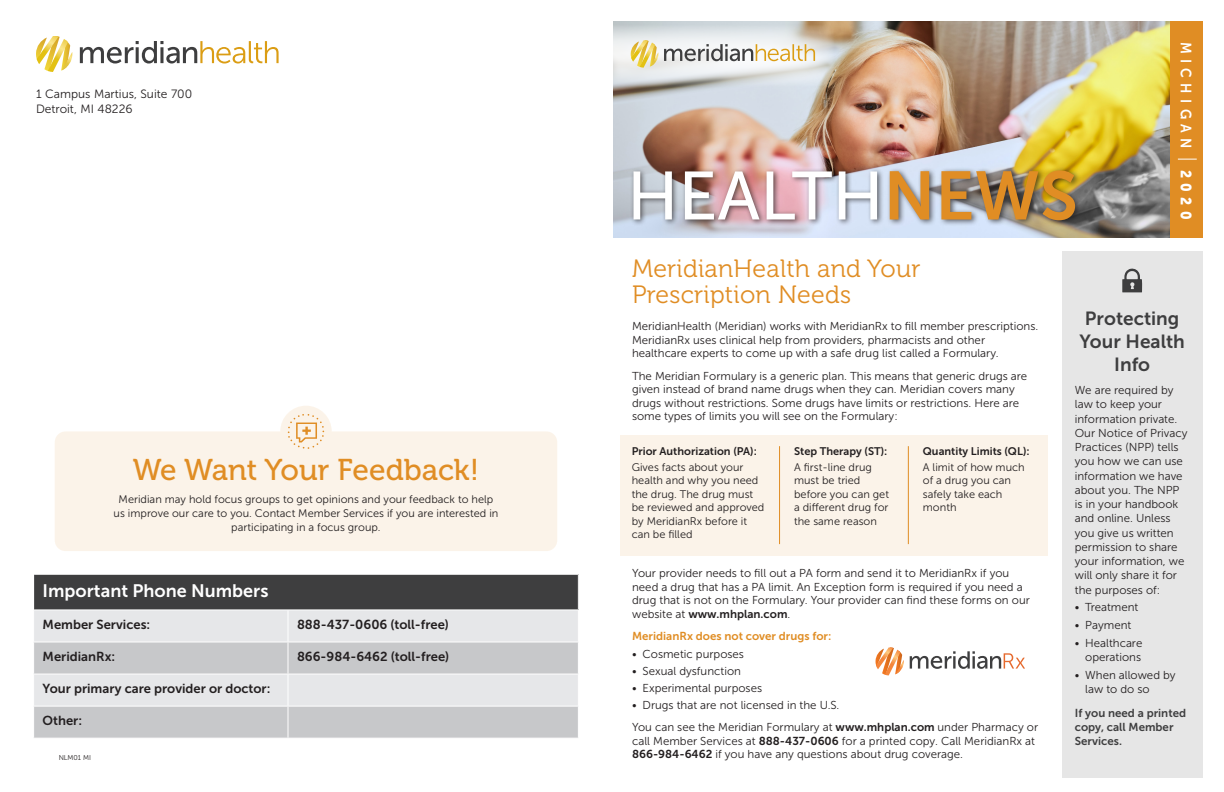
<style>
.page{position:relative;width:1224px;height:792px;background:#fff}
.page>*{position:absolute;margin:0;border:0;box-sizing:border-box;transform-origin:0 0}
.t1{font:68px "Museo Sans 500";color:#fff}
.t2{font:30px "Museo 500";color:#e08d24}
.t3{font:25px/26.1px "Museo 300";letter-spacing:.01em;color:#e08d24}
.t4{font:19px/22.8px "Museo Sans 700";color:#3e3e3f;text-align:center}
.t5{font:18px "Museo Sans 700";color:#fff}
.t6{font:15px "Museo Sans 700";letter-spacing:.4em;color:#fff;scale:.9 1}
.t7{font:15px "Museo Sans 900";color:#fff;scale:.9 1}
.t8{font:13px "Museo Sans 700";color:#231f20}
.t9{font:12px "Museo Sans 300";color:#231f20}
.t10{font:11.5px/14.2px "Museo Sans 300";color:#231f20}
.t11{font:11.5px/14.2px "Museo Sans 700";color:#3e3e3f}
.t12{font:11.5px "Museo Sans 700";color:#e08d24}
.t13{font:11px/13.5px "Museo Sans 300";color:#231f20}
.t14{font:11px "Museo Sans 700";color:#231f20}
.t15{font:7px "Museo Sans 300";color:#231f20}
.s1{font-family:"Museo Sans 700";color:#e08d24}
.s2{font-family:"Museo Sans 700"}
</style>
<div class="page">
<svg style="left:55px;top:406px;width:502px;height:145px;fill:#fbf3e9"></svg>
<img style="left:613px;top:21px;width:557px;height:216px">
<div style="left:1062px;top:252px;width:140px;height:526px;background:#e6e6e6"></div>
<div style="left:630px;top:167px;width:452px;height:60px;background:#231f20;opacity:.7"></div>
<div style="left:1170px;top:21px;width:32px;height:217px;background:#e08d24"></div>
<svg style="left:1178px;top:159px;width:19px;height:1px"></svg>
<svg style="left:613px;top:25px;width:221px;height:62px"></svg>
<svg style="left:36px;top:36px;width:36px;height:36px"></svg>
<svg style="left:80px;top:41px;width:199px;height:23px"></svg>
<svg style="left:631px;top:40px;width:27px;height:28px"></svg>
<svg style="left:664px;top:44px;width:151px;height:17px"></svg>
<div style="left:620px;top:435px;width:428px;height:121px;background:#fbf3e9"></div>
<hr style="left:779px;top:446px;width:1px;height:98px;background:#e08d24">
<hr style="left:908px;top:446px;width:1px;height:98px;background:#e08d24">
<svg style="left:876px;top:647px;width:28px;height:28px"></svg>
<svg style="left:910px;top:651px;width:115px;height:18px"></svg>
<div style="left:34px;top:574px;width:544px;height:36px;background:#3e3e3f"></div>
<div style="left:34px;top:610px;width:544px;height:31px;background:#e6e7e9"></div>
<svg style="left:34px;top:642px;width:544px;height:96px;background:#d2d3d5"></svg>
<hr style="left:288px;top:642px;width:1px;height:32px;background:#fff">
<hr style="left:33px;top:674px;width:255px;height:1px;background:#fff">
<hr style="left:288px;top:674px;width:291px;height:1px;background:#fff">
<hr style="left:288px;top:675px;width:1px;height:31px;background:#fff">
<hr style="left:33px;top:706px;width:255px;height:1px;background:#fff">
<hr style="left:288px;top:706px;width:291px;height:1px;background:#fff">
<hr style="left:288px;top:707px;width:1px;height:31px;background:#fff">
<hr style="left:288px;top:610px;width:1px;height:31px;background:#fff">
<hr style="left:33px;top:574px;width:255px;height:1px;background:#fff">
<hr style="left:288px;top:574px;width:291px;height:1px;background:#fff">
<hr style="left:33px;top:609px;width:255px;height:1px;background:#fff">
<hr style="left:288px;top:609px;width:291px;height:1px;background:#fff">
<svg style="left:1122px;top:268px;width:20px;height:24px"></svg>
<svg style="left:288px;top:414px;width:36px;height:35px"></svg>
<p class="t9" style="left:36px;top:87px;width:158px">1 Campus Martius, Suite 700</p>
<p class="t9" style="left:36px;top:102px;width:98px">Detroit, MI 48226</p>
<p class="t2" style="left:133px;top:453px;width:348px">We Want Your Feedback!</p>
<p class="t13" style="left:114px;top:492px;width:386px;line-height:14px;text-align:center">Meridian may hold focus groups to get opinions and your feedback to help us improve our care to you. Contact Member Services if you are interested in participating in a focus group.</p>
<p class="t5" style="left:43px;top:581px;width:227px">Important Phone Numbers</p>
<p class="t8" style="left:43px;top:617px;width:109px">Member Services:</p>
<p class="t8" style="left:297px;top:617px;width:153px">888-437-0606 (toll-free)</p>
<p class="t8" style="left:43px;top:649px;width:74px">MeridianRx:</p>
<p class="t8" style="left:297px;top:649px;width:154px">866-984-6462 (toll-free)</p>
<p class="t8" style="left:43px;top:681px;width:229px">Your primary care provider or doctor:</p>
<p class="t8" style="left:43px;top:713px;width:41px">Other:</p>
<p class="t1" style="left:627px;top:159px;width:452px">HEALTH<span class="s1">NEWS</span></p>
<p class="t6" style="left:1194px;top:42px;width:120px;rotate:90deg">MICHIGAN</p>
<p class="t7" style="left:1195px;top:170px;width:57px;rotate:90deg">2020</p>
<p class="t3" style="left:632px;top:256px;width:290px">MeridianHealth and Your<br>Prescription Needs</p>
<p class="t10" style="left:632px;top:320px;width:408px;line-height:13.5px">MeridianHealth (Meridian) works with MeridianRx to fill member prescriptions.<br>MeridianRx uses clinical help from providers, pharmacists and other healthcare experts to come up with a safe drug list called a Formulary.</p>
<p class="t10" style="left:632px;top:369px;width:397px;line-height:13.5px">The Meridian Formulary is a generic plan. This means that generic drugs are given instead of brand name drugs when they can. Meridian covers many drugs without restrictions. Some drugs have limits or restrictions. Here are some types of limits you will see on the Formulary:</p>
<p class="t14" style="left:632px;top:445px;width:127px">Prior Authorization (PA):</p>
<p class="t13" style="left:632px;top:460px;width:134px">Gives facts about your health and why you need the drug. The drug must be reviewed and approved by MeridianRx before it can be filled</p>
<p class="t14" style="left:794px;top:445px;width:95px">Step Therapy (ST):</p>
<p class="t13" style="left:794px;top:460px;width:96px">A first-line drug must be tried before you can get a different drug for the same reason</p>
<p class="t14" style="left:923px;top:445px;width:108px">Quantity Limits (QL):</p>
<p class="t13" style="left:923px;top:460px;width:103px">A limit of how much of a drug you can safely take each month</p>
<p class="t10" style="left:632px;top:567px;width:399px;line-height:13.5px">Your provider needs to fill out a PA form and send it to MeridianRx if you need a drug that has a PA limit. An Exception form is required if you need a drug that is not on the Formulary. Your provider can find these forms on our website at <span class="s2">www.mhplan.com</span>.</p>
<p class="t12" style="left:632px;top:630px;width:201px">MeridianRx does not cover drugs for:</p>
<p class="t10" style="left:632px;top:647px;width:113px">• Cosmetic purposes</p>
<p class="t10" style="left:632px;top:664px;width:110px">• Sexual dysfunction</p>
<p class="t10" style="left:632px;top:681px;width:132px">• Experimental purposes</p>
<p class="t10" style="left:632px;top:698px;width:209px">• Drugs that are not licensed in the U.S.</p>
<p class="t10" style="left:632px;top:721px;width:407px;line-height:13.5px">You can see the Meridian Formulary at <span class="s2">www.mhplan.com</span> under Pharmacy or call Member Services at <span class="s2">888-437-0606</span> for a printed copy. Call MeridianRx at</p>
<p class="t4" style="left:1080px;top:307px;width:107px">Protecting<br>Your Health<br>Info</p>
<p class="t10" style="left:1075px;top:383px;width:114px">We are required by law to keep your information private.<br>Our Notice of Privacy<br>Practices (NPP) tells you how we can use information we have about you. The NPP is in your handbook and online. Unless you give us written permission to share your information, we will only share it for the purposes of:</p>
<p class="t10" style="left:1075px;top:600px;width:65px">• Treatment</p>
<p class="t10" style="left:1075px;top:618px;width:58px">• Payment</p>
<p class="t10" style="left:1075px;top:636px;width:69px;text-align:right">• Healthcare operations</p>
<p class="t10" style="left:1085px;top:668px;width:92px;text-indent:-10px">• When allowed by law to do so</p>
<p class="t11" style="left:1075px;top:706px;width:113px">If you need a printed copy, call Member<br>Services.</p>
<p class="t15" style="left:59px;top:754px;width:34px">NLM01 MI</p>
<p class="t10" style="left:632px;top:747px;width:333px"><span class="s2">866-984-6462</span> if you have any questions about drug coverage.</p>
</div>
